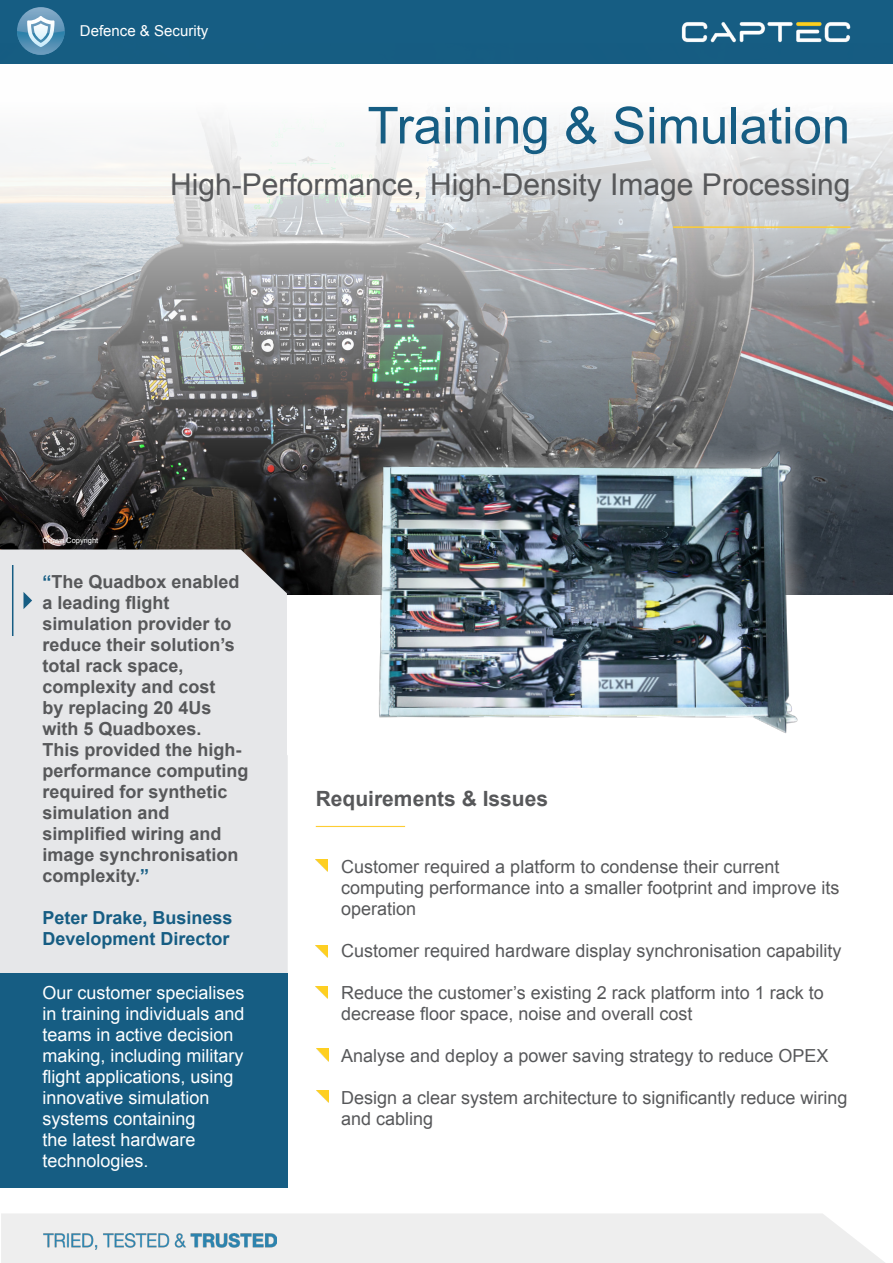
<style>
.page{position:relative;width:893px;height:1263px;background:#fff}
.page>*{position:absolute;margin:0;border:0;box-sizing:border-box;transform-origin:0 0}
.t1{font:51px "Arial";color:#165d83}
.t2{font:30px "Arial";color:#57585a}
.t3{font:700 21px "Arial";color:#57585a}
.t4{font:18px/21px "Arial";color:#57585a}
.t5{font:700 18px/21px "Arial";color:#57585a}
.t6{font:18px/21px "Arial";color:#fff}
.t7{font:700 18px/21px "Arial";color:#165d83}
.t8{font:15px "Arial";color:#fff}
.t9{font:7.5px "Arial";color:#fff}
.s1{color:#165d83}
</style>
<div class="page">
<div style="left:0;top:0;width:893px;height:64px;background:#165d83"></div>
<img style="left:681px;top:22px;width:170px;height:21px">
<div style="left:1px;top:1214px;width:884px;height:49px;background:#eee"></div>
<div style="left:0;top:755px;width:288px;height:218px;background:#e6e7e9"></div>
<img style="left:44px;top:1233px;width:233px;height:16px">
<img style="left:0;top:117px;width:893px;height:477px">
<div style="left:0;top:549px;width:287px;height:314px;background:#e6e7e9"></div>
<div style="left:0;top:973px;width:288px;height:215px;background:#165d83"></div>
<hr style="left:673px;top:226px;width:177px;height:2px;background:#fecd33">
<hr style="left:316px;top:826px;width:89px;height:1px;background:#fecd33">
<svg style="left:316px;top:859px;width:12px;height:13px"></svg>
<svg style="left:316px;top:945px;width:12px;height:12px"></svg>
<svg style="left:316px;top:986px;width:12px;height:12px"></svg>
<svg style="left:316px;top:1049px;width:12px;height:12px"></svg>
<svg style="left:316px;top:1090px;width:12px;height:12px"></svg>
<hr style="left:12px;top:565px;width:1px;height:71px;background:#165d83">
<svg style="left:24px;top:592px;width:8px;height:17px"></svg>
<svg style="left:17px;top:7px;width:48px;height:48px"></svg>
<svg style="left:17px;top:16px;width:48px;height:39px"></svg>
<div style="left:357px;top:430px;width:461px;height:323px;background:#fff;opacity:.75"></div>
<img style="left:373px;top:449px;width:433px;height:290px">
<p class="t8" style="left:80px;top:21px;width:130px">Defence &amp; Security</p>
<p class="t1" style="left:367px;top:92px;width:484px">Training &amp; Simulation</p>
<p class="t2" style="left:170px;top:165px;width:682px">High-Performance, High-Density Image Processing</p>
<p class="t9" style="left:43px;top:536px;width:57px">Crown Copyright</p>
<p class="t5" style="left:43px;top:572px;width:208px"><span class="s1">“</span>The Quadbox enabled a leading flight simulation provider to reduce their solution’s total rack space, complexity and cost<br>by replacing 20 4Us with 5 Quadboxes.<br>This provided the high&shy;performance computing required for synthetic simulation and simplified wiring and image synchronisation complexity.<span class="s1">”</span></p>
<p class="t7" style="left:43px;top:908px;width:192px">Peter Drake, Business<br>Development Director</p>
<p class="t6" style="left:43px;top:982px;width:204px">Our customer specialises in training individuals and teams in active decision making, including military flight applications, using innovative simulation systems containing<br>the latest hardware technologies.</p>
<p class="t3" style="left:316px;top:785px;width:234px">Requirements &amp; Issues</p>
<p class="t4" style="left:341px;top:856px;width:500px">Customer required a platform to condense their current computing performance into a smaller footprint and improve its operation</p>
<p class="t4" style="left:341px;top:940px;width:502px">Customer required hardware display synchronisation capability</p>
<p class="t4" style="left:341px;top:982px;width:484px">Reduce the customer’s existing 2 rack platform into 1 rack to decrease floor space, noise and overall cost</p>
<p class="t4" style="left:341px;top:1045px;width:489px">Analyse and deploy a power saving strategy to reduce OPEX</p>
<p class="t4" style="left:341px;top:1087px;width:508px">Design a clear system architecture to significantly reduce wiring and cabling</p>
</div>
